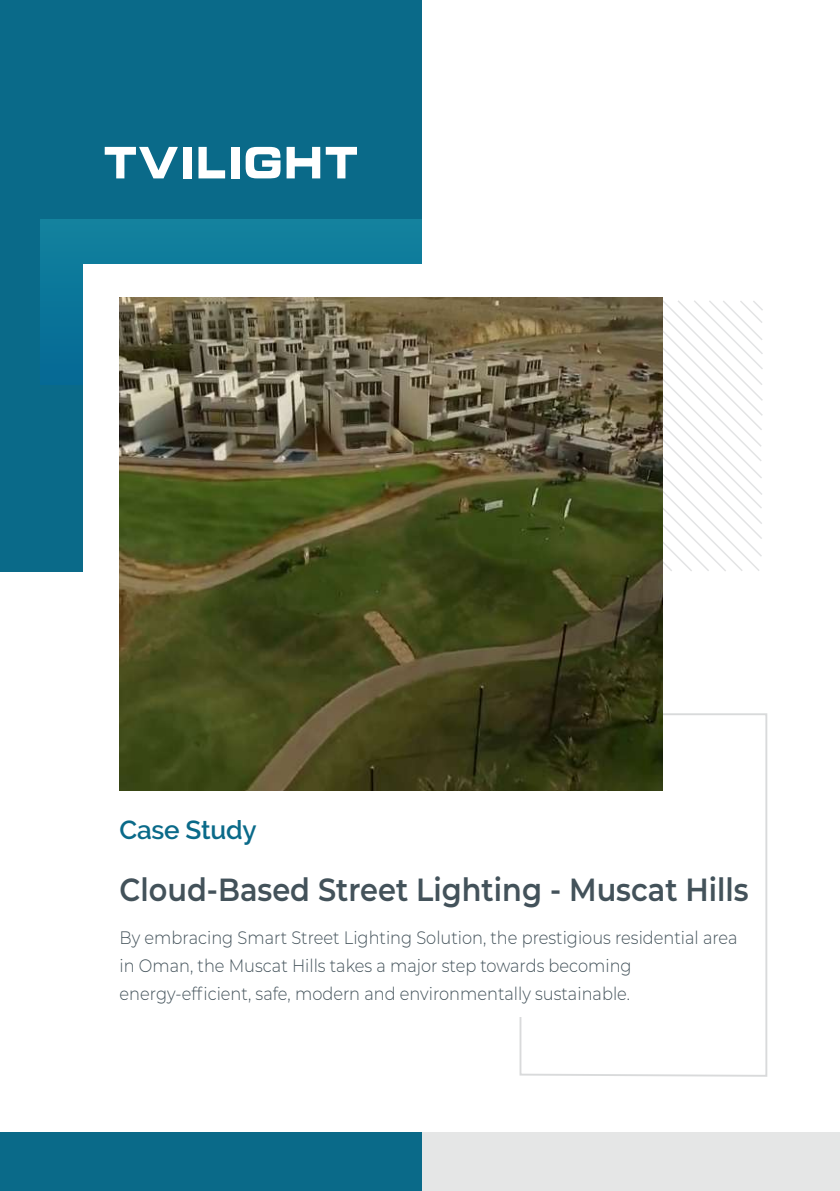
<style>
.page{position:relative;width:840px;height:1191px;background:#fff}
.page>*{position:absolute;margin:0;border:0;box-sizing:border-box;transform-origin:0 0}
.t1{font:600 32px "Montserrat";color:#43525a;scale:.9 1}
.t2{font:600 26px "Raleway";letter-spacing:-.01em;color:#0a6a89}
.t3{font:300 18px/28px "Montserrat";color:#43525a;scale:.9 1}
</style>
<div class="page">
<svg style="left:662px;top:299px;width:100px;height:273px"></svg>
<div style="left:0;top:0;width:421px;height:571px;background:#0a6a89"></div>
<div style="left:40px;top:219px;width:381px;height:166px;background:linear-gradient(to bottom,#12829e,#046995)"></div>
<svg style="left:519px;top:713px;width:248px;height:364px"></svg>
<div style="left:84px;top:264px;width:528px;height:752px;background:#fff"></div>
<img style="left:120px;top:298px;width:542px;height:493px">
<div style="left:421px;top:1132px;width:418px;height:59px;background:#e5e6e6"></div>
<div style="left:0;top:1132px;width:421px;height:59px;background:#0a6a89"></div>
<svg style="left:198px;top:147px;width:27px;height:31px"></svg>
<svg style="left:286px;top:147px;width:71px;height:31px"></svg>
<div style="left:231px;top:147px;width:8px;height:31px;background:#fff"></div>
<div style="left:183px;top:147px;width:8px;height:31px;background:#fff"></div>
<svg style="left:105px;top:147px;width:73px;height:31px"></svg>
<svg style="left:245px;top:147px;width:35px;height:31px"></svg>
<h2 class="t2" style="left:120px;top:815px;width:138px">Case Study</h2>
<h1 class="t1" style="left:120px;top:867px;width:700px">Cloud-Based Street Lighting - Muscat Hills</h1>
<p class="t3" style="left:120px;top:923px;width:687px">By embracing Smart Street Lighting Solution, the prestigious residential area in Oman, the Muscat Hills takes a major step towards becoming energy-efficient, safe, modern and environmentally sustainable.</p>
</div>
